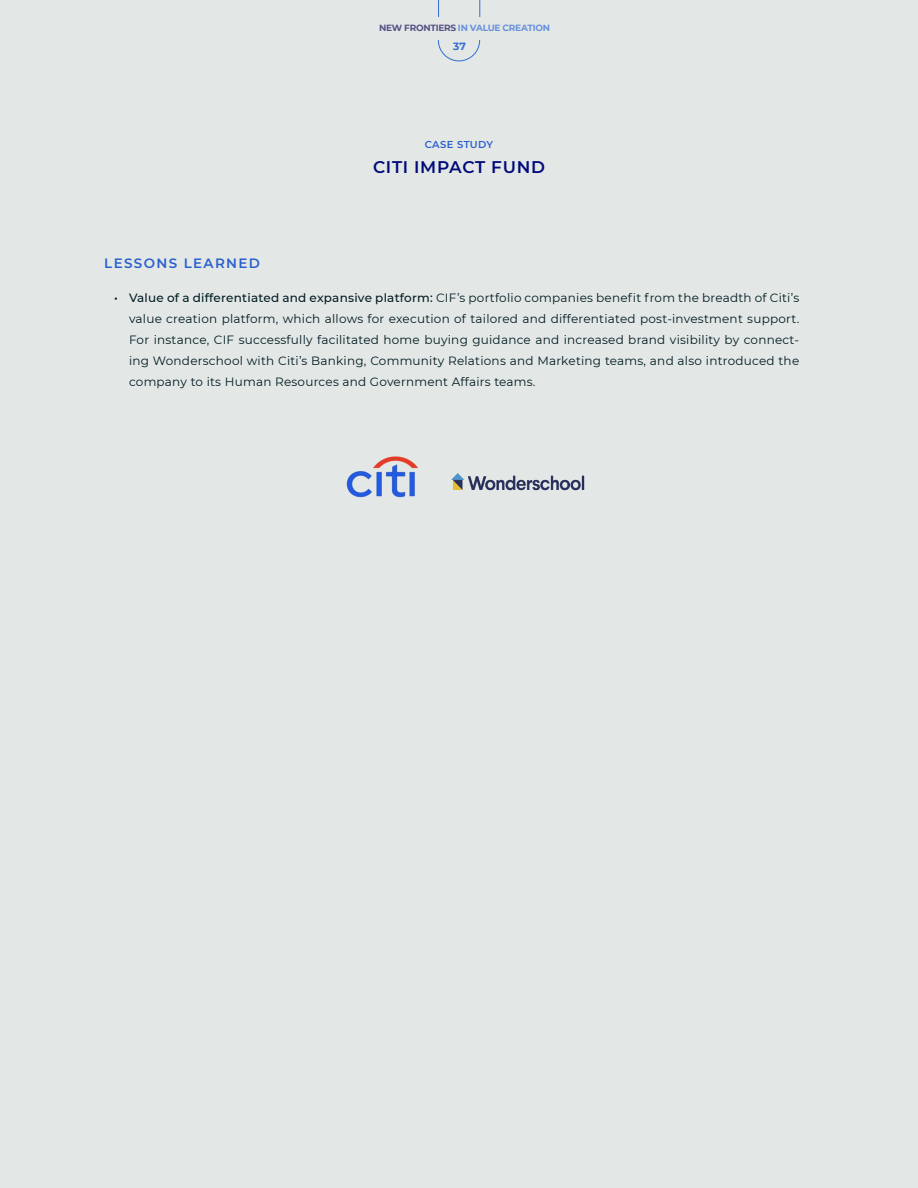
<style>
.page{position:relative;width:918px;height:1188px;background:#e3e7e5}
.page>*{position:absolute;margin:0;border:0;box-sizing:border-box;transform-origin:0 0}
.Murmuration_SMall_ALL_CAP_titles{font:600 16.8px "Montserrat";letter-spacing:.04em;color:#010b79}
.Murmuration_SMall_ALL_CAP_titles-2{font:600 13.5px "Montserrat";letter-spacing:.1em;color:#2a60ce}
.t1{font:12px/21px "Montserrat";letter-spacing:.02em;color:#001b22;text-align:justify}
.t2{font:700 10.5px "Montserrat";color:#356dd1}
.Murmuration_SMall_ALL_CAP_titles-3{font:600 10.05px "Montserrat";letter-spacing:.03em;color:#2a60ce}
.t3{font:700 9px "Montserrat";letter-spacing:-.03em;color:#6891dc}
.s1{color:#535486}
.s2{font-weight:500}
</style>
<div class="page">
<hr style="left:438px;top:0;width:1px;height:37px;background:#356dd1">
<hr style="left:480px;top:0;width:1px;height:37px;background:#356dd1">
<div style="left:438px;top:19px;width:42px;height:42px;border:1px solid #356dd1;border-radius:50%"></div>
<div style="left:366px;top:17px;width:192px;height:23px;background:#e3e7e5"></div>
<img style="left:346px;top:456px;width:72px;height:42px">
<img style="left:451px;top:473px;width:134px;height:18px">
<p class="t3" style="left:379px;top:22px;width:172px"><span class="s1">NEW FRONTIERS</span> IN VALUE CREATION</p>
<p class="t2" style="left:453px;top:39px;width:14px">37</p>
<p class="Murmuration_SMall_ALL_CAP_titles-3" style="left:425px;top:137px;width:70px">CASE STUDY</p>
<p class="Murmuration_SMall_ALL_CAP_titles" style="left:373px;top:155px;width:173px">CITI IMPACT FUND</p>
<p class="Murmuration_SMall_ALL_CAP_titles-2" style="left:104px;top:254px;width:157px">LESSONS LEARNED</p>
<p class="t1" style="left:129px;top:286px;width:672px;text-indent:-15px"><span class="s2">• Value of a differentiated and expansive platform:</span> CIF’s portfolio companies benefit from the breadth of Citi’s value creation platform, which allows for execution of tailored and differentiated post-investment support.<br>For instance, CIF successfully facilitated home buying guidance and increased brand visibility by connect&shy;ing Wonderschool with Citi’s Banking, Community Relations and Marketing teams, and also introduced the company to its Human Resources and Government Affairs teams.</p>
</div>
